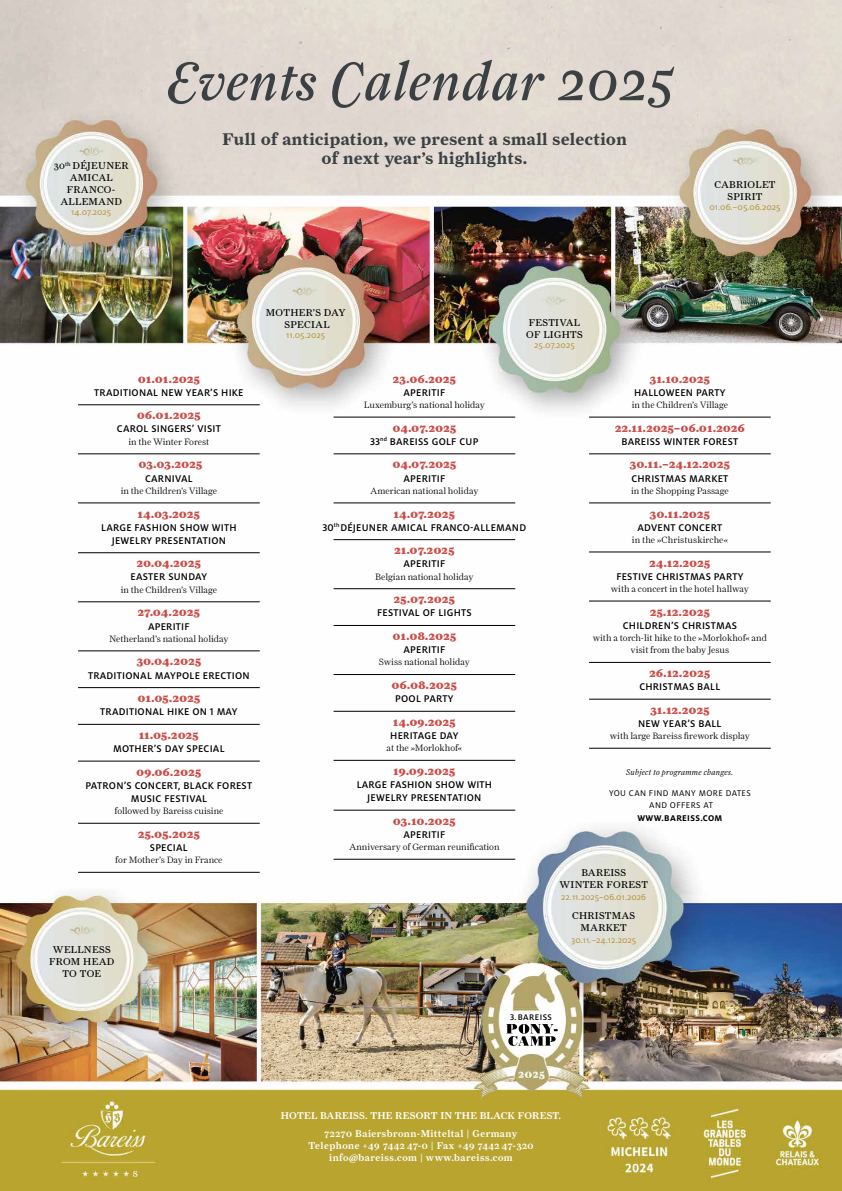
<style>
.page{position:relative;width:842px;height:1191px;background:#fff}
.page>*{position:absolute;margin:0;border:0;box-sizing:border-box;transform-origin:0 0}
.t1{font:55px "Farnham Display Reg Ital Swash";letter-spacing:.02em;color:#3b4143}
.t2{font:17px/19.2px "Farnham Display Bold OSF";letter-spacing:.03em;color:#3b4143;text-align:center}
.t3{font:11.5px "Farnham Display Black OSF";letter-spacing:.04em;color:#ca4e48}
.t4{font:500 10.8px/13.1px "Milo Pro";letter-spacing:.02em;color:#000;text-align:center}
.t5{font:10px/12px "Farnham Display Regular OSF";letter-spacing:.03em;color:#000;text-align:center}
.t6{font:9.9px/12.1px "Farnham Display Medium OSF";letter-spacing:.05em;color:#fff;text-align:center}
.t7{font:500 9.9px "Farnham Display";letter-spacing:.02em;color:#fff}
.t8{font:9.5px "Milo Pro";color:#b68f33}
.t9{font:9.2px/12.3px "Farnham Display Light OSF";color:#000;text-align:center}
.t10{font:9.2px/12.3px "Milo Pro";letter-spacing:.04em;color:#000;text-align:center}
.t11{font:700 9.2px "Milo Pro";letter-spacing:.04em;color:#000}
.t12{font:500 9px "Milo Pro";letter-spacing:.05em;color:#000}
.t13{font:italic 300 8.5px "Farnham Display";letter-spacing:.03em;color:#000}
</style>
<div class="page">
<img style="left:0;top:0;width:842px;height:1191px">
<hr style="left:78px;top:404px;width:182px;height:1px;background:#000">
<hr style="left:78px;top:453px;width:182px;height:1px;background:#000">
<hr style="left:78px;top:502px;width:182px;height:1px;background:#000">
<hr style="left:78px;top:552px;width:182px;height:1px;background:#000">
<hr style="left:78px;top:601px;width:182px;height:1px;background:#000">
<hr style="left:78px;top:650px;width:182px;height:1px;background:#000">
<hr style="left:78px;top:687px;width:182px;height:1px;background:#000">
<hr style="left:78px;top:724px;width:182px;height:1px;background:#000">
<hr style="left:78px;top:761px;width:182px;height:1px;background:#000">
<hr style="left:78px;top:823px;width:182px;height:1px;background:#000">
<hr style="left:78px;top:872px;width:182px;height:1px;background:#000">
<hr style="left:334px;top:417px;width:181px;height:1px;background:#000">
<hr style="left:334px;top:453px;width:181px;height:1px;background:#000">
<hr style="left:334px;top:502px;width:181px;height:1px;background:#000">
<hr style="left:334px;top:539px;width:181px;height:1px;background:#000">
<hr style="left:334px;top:588px;width:181px;height:1px;background:#000">
<hr style="left:334px;top:625px;width:181px;height:1px;background:#000">
<hr style="left:334px;top:674px;width:181px;height:1px;background:#000">
<hr style="left:334px;top:711px;width:181px;height:1px;background:#000">
<hr style="left:334px;top:760px;width:181px;height:1px;background:#000">
<hr style="left:334px;top:810px;width:181px;height:1px;background:#000">
<hr style="left:334px;top:859px;width:181px;height:1px;background:#000">
<hr style="left:589px;top:417px;width:182px;height:1px;background:#000">
<hr style="left:589px;top:453px;width:182px;height:1px;background:#000">
<hr style="left:589px;top:502px;width:182px;height:1px;background:#000">
<hr style="left:589px;top:551px;width:182px;height:1px;background:#000">
<hr style="left:589px;top:601px;width:182px;height:1px;background:#000">
<hr style="left:589px;top:662px;width:182px;height:1px;background:#000">
<hr style="left:589px;top:699px;width:182px;height:1px;background:#000">
<hr style="left:589px;top:748px;width:182px;height:1px;background:#000">
<svg style="left:506px;top:1024px;width:52px;height:21px"></svg>
<p class="t5" style="left:54px;top:160px;width:76px">30<sup>th</sup> DÉJEUNER<br>AMICAL<br>FRANCO-<br>ALLEMAND</p>
<p class="t8" style="left:71px;top:207px;width:42px">14.07.2025</p>
<h1 class="t1" style="left:167px;top:49px;width:508px">Events Calendar 2025</h1>
<h2 class="t2" style="left:222px;top:129px;width:406px">Full of anticipation, we present a small selection of next year’s highlights.</h2>
<p class="t5" style="left:714px;top:178px;width:62px">CABRIOLET<br>SPIRIT</p>
<p class="t8" style="left:709px;top:201px;width:73px">01.06.–05.06.2025</p>
<p class="t5" style="left:266px;top:307px;width:81px">MOTHER’S DAY<br>SPECIAL</p>
<p class="t8" style="left:286px;top:330px;width:41px">11.05.2025</p>
<p class="t5" style="left:526px;top:316px;width:58px;text-align:left">FESTIVAL<br>OF LIGHTS</p>
<p class="t8" style="left:534px;top:339px;width:42px">25.07.2025</p>
<p class="t3" style="left:138px;top:372px;width:63px">01.01.2025</p>
<p class="t4" style="left:94px;top:386px;width:151px">TRADITIONAL NEW YEAR’S HIKE</p>
<p class="t3" style="left:137px;top:408px;width:65px">06.01.2025</p>
<p class="t4" style="left:117px;top:422px;width:105px">CAROL SINGERS’ VISIT</p>
<p class="t9" style="left:128px;top:435px;width:82px">in the Winter Forest</p>
<p class="t3" style="left:139px;top:457px;width:65px">03.03.2025</p>
<p class="t4" style="left:145px;top:471px;width:49px">CARNIVAL</p>
<p class="t9" style="left:121px;top:484px;width:98px">in the Children’s Village</p>
<p class="t3" style="left:138px;top:506px;width:64px">14.03.2025</p>
<p class="t4" style="left:101px;top:521px;width:137px">LARGE FASHION SHOW WITH<br>JEWELRY PRESENTATION</p>
<p class="t3" style="left:137px;top:556px;width:66px">20.04.2025</p>
<p class="t4" style="left:131px;top:570px;width:78px">EASTER SUNDAY</p>
<p class="t9" style="left:121px;top:583px;width:98px">in the Children’s Village</p>
<p class="t3" style="left:138px;top:605px;width:63px">27.04.2025</p>
<p class="t4" style="left:148px;top:619px;width:43px">APERITIF</p>
<p class="t9" style="left:109px;top:632px;width:121px">Netherland’s national holiday</p>
<p class="t3" style="left:137px;top:654px;width:66px">30.04.2025</p>
<p class="t4" style="left:88px;top:668px;width:163px">TRADITIONAL MAYPOLE ERECTION</p>
<p class="t3" style="left:138px;top:691px;width:64px">01.05.2025</p>
<p class="t4" style="left:100px;top:705px;width:139px">TRADITIONAL HIKE ON 1 MAY</p>
<p class="t3" style="left:139px;top:728px;width:61px">11.05.2025</p>
<p class="t4" style="left:113px;top:742px;width:113px">MOTHER’S DAY SPECIAL</p>
<p class="t3" style="left:137px;top:764px;width:66px">09.06.2025</p>
<p class="t4" style="left:86px;top:779px;width:168px">PATRON’S CONCERT, BLACK FOREST<br>MUSIC FESTIVAL</p>
<p class="t9" style="left:114px;top:805px;width:111px">followed by Bareiss cuisine</p>
<p class="t3" style="left:138px;top:827px;width:63px">25.05.2025</p>
<p class="t4" style="left:150px;top:841px;width:39px">SPECIAL</p>
<p class="t9" style="left:115px;top:854px;width:109px">for Mother’s Day in France</p>
<p class="t5" style="left:49px;top:943px;width:67px">WELLNESS<br>FROM HEAD<br>TO TOE</p>
<p class="t3" style="left:393px;top:372px;width:65px">23.06.2025</p>
<p class="t4" style="left:403px;top:386px;width:43px">APERITIF</p>
<p class="t9" style="left:364px;top:399px;width:123px">Luxemburg’s national holiday</p>
<p class="t3" style="left:393px;top:421px;width:65px">04.07.2025</p>
<p class="t4" style="left:370px;top:435px;width:110px">33<sup>nd</sup> BAREISS GOLF CUP</p>
<p class="t3" style="left:393px;top:457px;width:65px">04.07.2025</p>
<p class="t4" style="left:403px;top:471px;width:43px">APERITIF</p>
<p class="t9" style="left:370px;top:484px;width:110px">American national holiday</p>
<p class="t3" style="left:394px;top:506px;width:62px">14.07.2025</p>
<p class="t4" style="left:323px;top:521px;width:205px">30<sup>th</sup>DÉJEUNER AMICAL FRANCO-ALLEMAND</p>
<p class="t3" style="left:394px;top:543px;width:61px">21.07.2025</p>
<p class="t4" style="left:403px;top:557px;width:43px">APERITIF</p>
<p class="t9" style="left:375px;top:570px;width:100px">Belgian national holiday</p>
<p class="t3" style="left:394px;top:592px;width:62px">25.07.2025</p>
<p class="t4" style="left:377px;top:606px;width:96px">FESTIVAL OF LIGHTS</p>
<p class="t3" style="left:393px;top:629px;width:65px">01.08.2025</p>
<p class="t4" style="left:403px;top:643px;width:43px">APERITIF</p>
<p class="t9" style="left:379px;top:656px;width:93px">Swiss national holiday</p>
<p class="t3" style="left:392px;top:678px;width:66px">06.08.2025</p>
<p class="t4" style="left:395px;top:692px;width:60px">POOL PARTY</p>
<p class="t3" style="left:393px;top:715px;width:64px">14.09.2025</p>
<p class="t4" style="left:390px;top:729px;width:70px">HERITAGE DAY</p>
<p class="t9" style="left:387px;top:742px;width:77px">at the »Morlokhof«</p>
<p class="t3" style="left:393px;top:764px;width:63px">19.09.2025</p>
<p class="t4" style="left:357px;top:778px;width:137px">LARGE FASHION SHOW WITH<br>JEWELRY PRESENTATION</p>
<p class="t3" style="left:393px;top:813px;width:64px">03.10.2025</p>
<p class="t4" style="left:403px;top:828px;width:43px">APERITIF</p>
<p class="t9" style="left:349px;top:840px;width:152px">Anniversary of German reunification</p>
<p class="t3" style="left:650px;top:372px;width:62px">31.10.2025</p>
<p class="t4" style="left:634px;top:386px;width:93px">HALLOWEEN PARTY</p>
<p class="t9" style="left:632px;top:399px;width:98px">in the Children’s Village</p>
<p class="t3" style="left:615px;top:421px;width:131px">22.11.2025–06.01.2026</p>
<p class="t4" style="left:621px;top:435px;width:118px">BAREISS WINTER FOREST</p>
<p class="t3" style="left:630px;top:457px;width:102px">30.11.–24.12.2025</p>
<p class="t4" style="left:631px;top:471px;width:99px">CHRISTMAS MARKET</p>
<p class="t9" style="left:631px;top:484px;width:99px">in the Shopping Passage</p>
<p class="t3" style="left:650px;top:506px;width:62px">30.11.2025</p>
<p class="t4" style="left:637px;top:521px;width:86px">ADVENT CONCERT</p>
<p class="t9" style="left:632px;top:533px;width:98px">in the »Christuskirche«</p>
<p class="t3" style="left:649px;top:555px;width:62px">24.12.2025</p>
<p class="t4" style="left:616px;top:570px;width:129px">FESTIVE CHRISTMAS PARTY</p>
<p class="t9" style="left:611px;top:582px;width:140px">with a concert in the hotel hallway</p>
<p class="t3" style="left:650px;top:604px;width:61px">25.12.2025</p>
<p class="t4" style="left:623px;top:619px;width:116px">CHILDREN’S CHRISTMAS</p>
<p class="t9" style="left:593px;top:631px;width:176px">with a torch-lit hike to the »Morlokhof« and visit from the baby Jesus</p>
<p class="t3" style="left:650px;top:666px;width:62px">26.12.2025</p>
<p class="t4" style="left:639px;top:680px;width:83px">CHRISTMAS BALL</p>
<p class="t3" style="left:650px;top:703px;width:60px">31.12.2025</p>
<p class="t4" style="left:638px;top:717px;width:85px">NEW YEAR’S BALL</p>
<p class="t9" style="left:610px;top:730px;width:142px">with large Bareiss firework display</p>
<p class="t13" style="left:626px;top:767px;width:109px">Subject to programme changes.</p>
<p class="t10" style="left:609px;top:787px;width:143px">YOU CAN FIND MANY MORE DATES<br>AND OFFERS AT</p>
<p class="t11" style="left:637px;top:812px;width:87px">WWW.BAREISS.COM</p>
<p class="t5" style="left:559px;top:866px;width:90px">BAREISS<br>WINTER FOREST</p>
<p class="t8" style="left:561px;top:891px;width:86px">22.11.2025–06.01.2026</p>
<p class="t5" style="left:572px;top:909px;width:65px">CHRISTMAS<br>MARKET</p>
<p class="t8" style="left:571px;top:934px;width:67px">30.11.–24.12.2025</p>
<p class="t12" style="left:510px;top:1012px;width:43px">3.BAREISS</p>
<p class="t7" style="left:281px;top:1110px;width:282px">HOTEL BAREISS. THE RESORT IN THE BLACK FOREST.</p>
<p class="t6" style="left:308px;top:1127px;width:227px">72270 Baiersbronn-Mitteltal | Germany<br>Telephone +49 7442 47-0 | Fax +49 7442 47-320 info@bareiss.com | www.bareiss.com</p>
</div>
